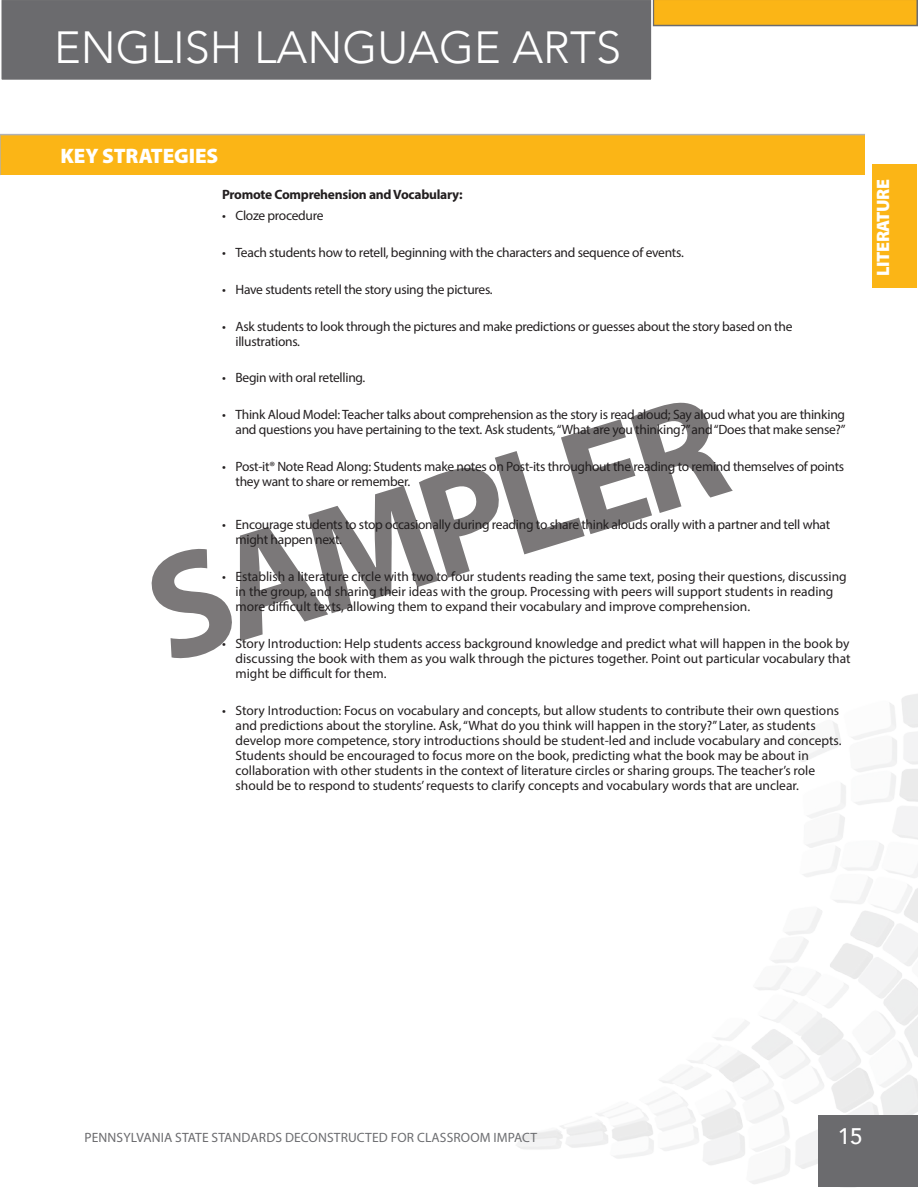
<style>
.page{position:relative;width:918px;height:1188px;background:#fff}
.page>*{position:absolute;margin:0;border:0;box-sizing:border-box;transform-origin:0 0}
.t1{font:700 150px "Myriad";color:#231f20}
.t2{font:300 45px "Avenir LT";color:#fff}
.t3{font:500 22.5px "Avenir LT";color:#fff}
.t4{font:900 21px "Myriad Pro";letter-spacing:-.005em;color:#fff}
.t5{font:900 18px "Myriad Pro";letter-spacing:-.025em;color:#fff}
.t6{font:13.5px/15px "Myriad Pro";letter-spacing:-.005em;color:#231f20}
.t7{font:13.5px "Myriad Pro";letter-spacing:.01em;color:#6d6e71}
.t8{font:700 13.5px "Myriad Pro";letter-spacing:-.02em;color:#231f20}
.s1{color:#6b6b6e}
</style>
<div class="page">
<div style="left:819px;top:1115px;width:99px;height:72px;background:#6b6b6e"></div>
<svg style="left:653px;top:0;width:265px;height:26px;background:#f2b01b"></svg>
<div style="left:1px;top:0;width:652px;height:80px;background:#6b6b6e"></div>
<div style="left:0;top:135px;width:865px;height:40px;background:#fbb516"></div>
<hr style="left:0;top:134px;width:189px;height:1px;background:#b1b2b5">
<hr style="left:189px;top:134px;width:676px;height:1px;background:#b1b2b5">
<hr style="left:0;top:135px;width:1px;height:40px;background:#b1b2b5">
<div style="left:872px;top:165px;width:45px;height:123px;background:#fbb516"></div>
<h2 class="t2" style="left:54px;top:21px;width:569px">ENGLISH LANGUAGE ARTS</h2>
<h3 class="t4" style="left:60px;top:142px;width:160px">KEY STRATEGIES</h3>
<p class="t8" style="left:222px;top:185px;width:242px">Promote Comprehension and Vocabulary:</p>
<p class="t6" style="left:222px;top:208px;width:103px">• Cloze procedure</p>
<p class="t6" style="left:222px;top:245px;width:463px">• Teach students how to retell, beginning with the characters and sequence of events.</p>
<p class="t6" style="left:222px;top:282px;width:272px">• Have students retell the story using the pictures.</p>
<p class="t6" style="left:236px;top:318px;width:558px;text-indent:-14px">• Ask students to look through the pictures and make predictions or guesses about the story based on the illustrations.</p>
<p class="t6" style="left:222px;top:370px;width:145px">• Begin with oral retelling.</p>
<p class="t6" style="left:222px;top:407px;width:625px;text-align:right">• Think Aloud Model: Teacher talks about comprehension as the story is read aloud; Say aloud what you are thinking and questions you have pertaining to the text. Ask students, “What are you thinking?” and “Does that make sense?”</p>
<p class="t6" style="left:236px;top:459px;width:610px;text-indent:-14px">• Post-it® Note Read Along: Students make notes on Post-its throughout the reading to remind themselves of points they want to share or remember.</p>
<p class="t6" style="left:236px;top:517px;width:596px;text-indent:-14px">• Encourage students to stop occasionally during reading to share think alouds orally with a partner and tell what might happen next.</p>
<p class="t6" style="left:236px;top:569px;width:613px;text-indent:-14px">• Establish a literature circle with two to four students reading the same text, posing their questions, discussing in the group, and sharing their ideas with the group. Processing with peers will support students in reading more difficult texts, allowing them to expand their vocabulary and improve comprehension.</p>
<p class="t6" style="left:236px;top:636px;width:617px;text-align:justify;text-indent:-14px">• Story Introduction: Help students access background knowledge and predict what will happen in the book by discussing the book with them as you walk through the pictures together. Point out particular vocabulary that might be difficult for them.</p>
<p class="t6" style="left:236px;top:702px;width:608px;text-indent:-14px">• Story Introduction: Focus on vocabulary and concepts, but allow students to contribute their own questions and predictions about the storyline. Ask, “What do you think will happen in the story?” Later, as students develop more competence, story introductions should be student-led and include vocabulary and concepts.<br>Students should be encouraged to focus more on the book, predicting what the book may be about in collaboration with other students in the context of literature circles or sharing groups. The teacher’s role should be to respond to students’ requests to clarify concepts and vocabulary words that are unclear.</p>
<h1 class="t1" style="left:130px;top:542px;width:596px;rotate:-17deg">SAMPLER</h1>
<h3 class="t5" style="left:871px;top:276px;width:98px;rotate:-90deg">LITERATURE</h3>
<p class="t7" style="left:84px;top:1129px;width:454px"><span class="s1">PENNSYLVANIA STATE STANDARDS</span> DECONSTRUCTED FOR CLASSROOM IMPACT</p>
<h3 class="t3" style="left:838px;top:1123px;width:27px">15</h3>
</div>
